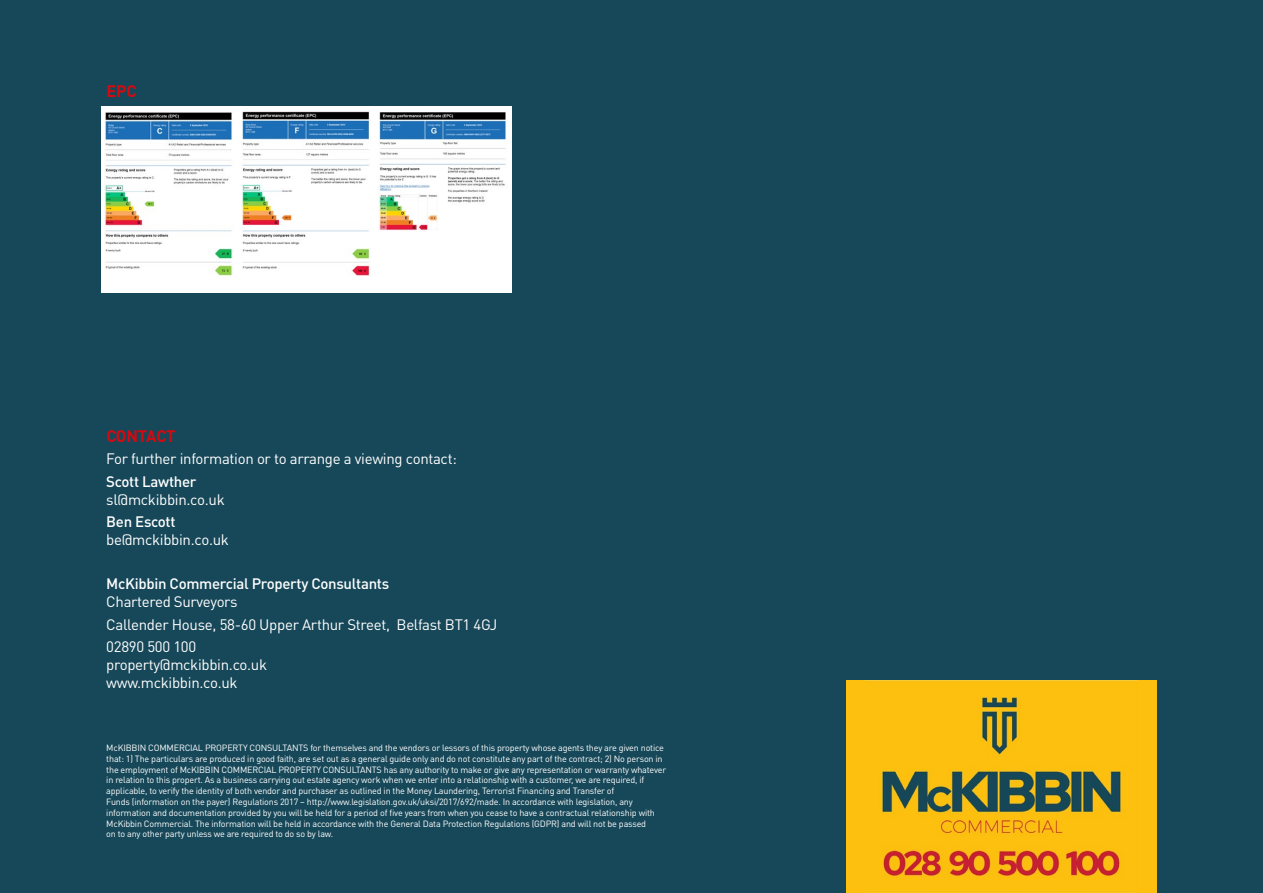
<style>
.page{position:relative;width:1263px;height:893px;background:#174859}
.page>*{position:absolute;margin:0;border:0;box-sizing:border-box;transform-origin:0 0}
.t1{font:700 16.5px "DIN Pro";letter-spacing:-.015em;color:#d20a11}
.t2{font:15px/22.2px "DIN Pro";letter-spacing:-.02em;color:#fff}
.t3{font:500 15px "DIN Pro";letter-spacing:-.02em;color:#fff}
.t4{font:9px/10.8px "DIN Pro";letter-spacing:-.02em;color:#fff}
</style>
<div class="page">
<div style="left:101px;top:106px;width:136px;height:186px;background:#fff"></div>
<img style="left:105px;top:112px;width:128px;height:164px">
<div style="left:238px;top:106px;width:136px;height:186px;background:#fff"></div>
<img style="left:242px;top:111px;width:128px;height:165px">
<div style="left:375px;top:106px;width:136px;height:186px;background:#fff"></div>
<img style="left:379px;top:112px;width:127px;height:119px">
<div style="left:846px;top:680px;width:311px;height:213px;background:#fdc00f"></div>
<img style="left:866px;top:680px;width:271px;height:199px">
<h1 class="t1" style="left:106px;top:79px;width:32px">EPC</h1>
<h1 class="t1" style="left:106px;top:425px;width:71px">CONTACT</h1>
<h2 class="t2" style="left:106px;top:447px;width:352px">For further information or to arrange a viewing contact:</h2>
<h2 class="t3" style="left:106px;top:471px;width:92px">Scott Lawther</h2>
<h2 class="t2" style="left:106px;top:487px;width:120px">sl@mckibbin.co.uk</h2>
<h2 class="t3" style="left:106px;top:511px;width:71px">Ben Escott</h2>
<h2 class="t2" style="left:106px;top:528px;width:124px">be@mckibbin.co.uk</h2>
<h2 class="t3" style="left:106px;top:574px;width:284px">McKibbin Commercial Property Consultants</h2>
<h2 class="t2" style="left:106px;top:590px;width:393px">Chartered Surveyors<br>Callender House, 58-60 Upper Arthur Street, Belfast BT1 4GJ<br>02890 500 100</h2>
<h2 class="t2" style="left:106px;top:655px;width:162px;line-height:18px">property@mckibbin.co.uk www.mckibbin.co.uk</h2>
<p class="t4" style="left:106px;top:742px;width:561px">McKIBBIN COMMERCIAL PROPERTY CONSULTANTS for themselves and the vendors or lessors of this property whose agents they are given notice that: 1) The particulars are produced in good faith, are set out as a general guide only and do not constitute any part of the contract; 2) No person in the employment of McKIBBIN COMMERCIAL PROPERTY CONSULTANTS has any authority to make or give any representation or warranty whatever in relation to this propert. As a business carrying out estate agency work when we enter into a relationship with a customer, we are required, if applicable, to verify the identity of both vendor and purchaser as outlined in the Money Laundering, Terrorist Financing and Transfer of<br>Funds (information on the payer) Regulations 2017 – http://www.legislation.gov.uk/uksi/2017/692/made. In accordance with legislation, any information and documentation provided by you will be held for a period of five years from when you cease to have a contractual relationship with McKibbin Commercial. The information will be held in accordance with the General Data Protection Regulations (GDPR) and will not be passed<br>on to any other party unless we are required to do so by law.</p>
</div>
